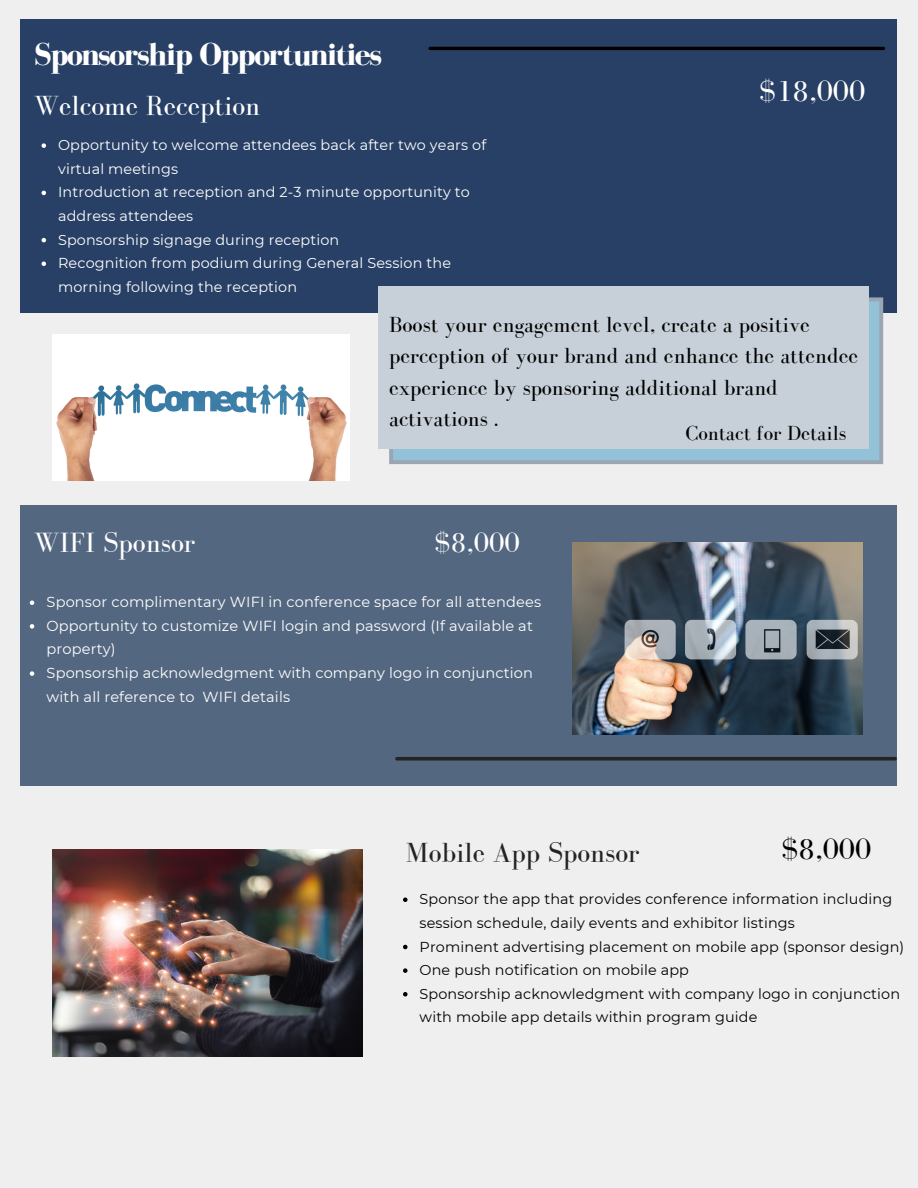
<style>
.page{position:relative;width:918px;height:1188px;background:#efefef}
.page>*{position:absolute;margin:0;border:0;box-sizing:border-box;transform-origin:0 0}
.t1{font:700 32.55px "Bodoni FLF";letter-spacing:-.045em;color:#fff}
.t2{font:30.15px "Bodoni FLF";color:#fff}
.t3{font:30.15px "Bodoni FLF";color:#000}
.t4{font:28.65px "Bodoni FLF";color:#fff}
.t5{font:28.5px "Bodoni FLF";color:#fff}
.t6{font:28.5px "Bodoni FLF";color:#242424}
.t7{font:22.5px/31.5px "Bodoni FLF";color:#000}
.t8{font:21px "Bodoni FLF";color:#000}
.t9{font:14.55px/23.7px "Montserrat";letter-spacing:.01em;color:#fff}
.t10{font:14.4px/23.7px "Montserrat";letter-spacing:.01em;color:#000}
.t11{font:14.4px/23.7px "Montserrat";letter-spacing:.01em;color:#fff}
</style>
<div class="page">
<div style="left:21px;top:19px;width:876px;height:294px;background:#284065"></div>
<hr style="left:430px;top:47px;width:453px;height:3px;background:#000">
<div style="left:21px;top:505px;width:876px;height:280px;background:#546781"></div>
<hr style="left:397px;top:757px;width:498px;height:3px;background:#242424">
<svg style="left:389px;top:297px;width:494px;height:167px;background:#95bacd"></svg>
<div style="left:378px;top:286px;width:490px;height:163px;background:#c7d0d8"></div>
<img style="left:52px;top:850px;width:311px;height:207px">
<img style="left:572px;top:542px;width:291px;height:193px">
<img style="left:52px;top:334px;width:297px;height:147px">
<svg style="left:42px;top:143px;width:4px;height:5px"></svg>
<svg style="left:42px;top:191px;width:4px;height:4px"></svg>
<svg style="left:42px;top:238px;width:4px;height:4px"></svg>
<svg style="left:42px;top:262px;width:4px;height:4px"></svg>
<svg style="left:30px;top:600px;width:4px;height:5px"></svg>
<svg style="left:30px;top:624px;width:4px;height:5px"></svg>
<svg style="left:30px;top:671px;width:4px;height:5px"></svg>
<svg style="left:403px;top:898px;width:5px;height:4px"></svg>
<svg style="left:403px;top:945px;width:5px;height:4px"></svg>
<svg style="left:403px;top:968px;width:5px;height:5px"></svg>
<svg style="left:403px;top:992px;width:5px;height:5px"></svg>
<p class="t1" style="left:34px;top:37px;width:350px">Sponsorship Opportunities</p>
<p class="t5" style="left:34px;top:90px;width:228px">Welcome Reception</p>
<p class="t11" style="left:58px;top:133px;width:430px">Opportunity to welcome attendees back after two years of virtual meetings</p>
<p class="t11" style="left:58px;top:180px;width:413px">Introduction at reception and 2-3 minute opportunity to address attendees</p>
<p class="t11" style="left:58px;top:228px;width:283px">Sponsorship signage during reception</p>
<p class="t11" style="left:58px;top:251px;width:394px">Recognition from podium during General Session the morning following the reception</p>
<p class="t2" style="left:759px;top:75px;width:108px">$18,000</p>
<p class="t7" style="left:389px;top:308px;width:471px">Boost your engagement level, create a positive perception of your brand and enhance the attendee experience by sponsoring additional brand activations .</p>
<p class="t8" style="left:685px;top:421px;width:162px">Contact for Details</p>
<p class="t4" style="left:34px;top:527px;width:163px">WIFI Sponsor</p>
<p class="t4" style="left:434px;top:527px;width:87px">$8,000</p>
<p class="t9" style="left:47px;top:590px;width:496px">Sponsor complimentary WIFI in conference space for all attendees</p>
<p class="t9" style="left:47px;top:614px;width:488px">Opportunity to customize WIFI login and password (If available at property)</p>
<p class="t9" style="left:47px;top:661px;width:488px">Sponsorship acknowledgment with company logo in conjunction with all reference to WIFI details</p>
<p class="t6" style="left:406px;top:837px;width:235px">Mobile App Sponsor</p>
<p class="t3" style="left:781px;top:833px;width:92px">$8,000</p>
<p class="t10" style="left:420px;top:887px;width:474px">Sponsor the app that provides conference information including session schedule, daily events and exhibitor listings</p>
<p class="t10" style="left:420px;top:934px;width:486px">Prominent advertising placement on mobile app (sponsor design)</p>
<p class="t10" style="left:420px;top:958px;width:271px">One push notification on mobile app</p>
<p class="t10" style="left:420px;top:982px;width:482px">Sponsorship acknowledgment with company logo in conjunction with mobile app details within program guide</p>
</div>
